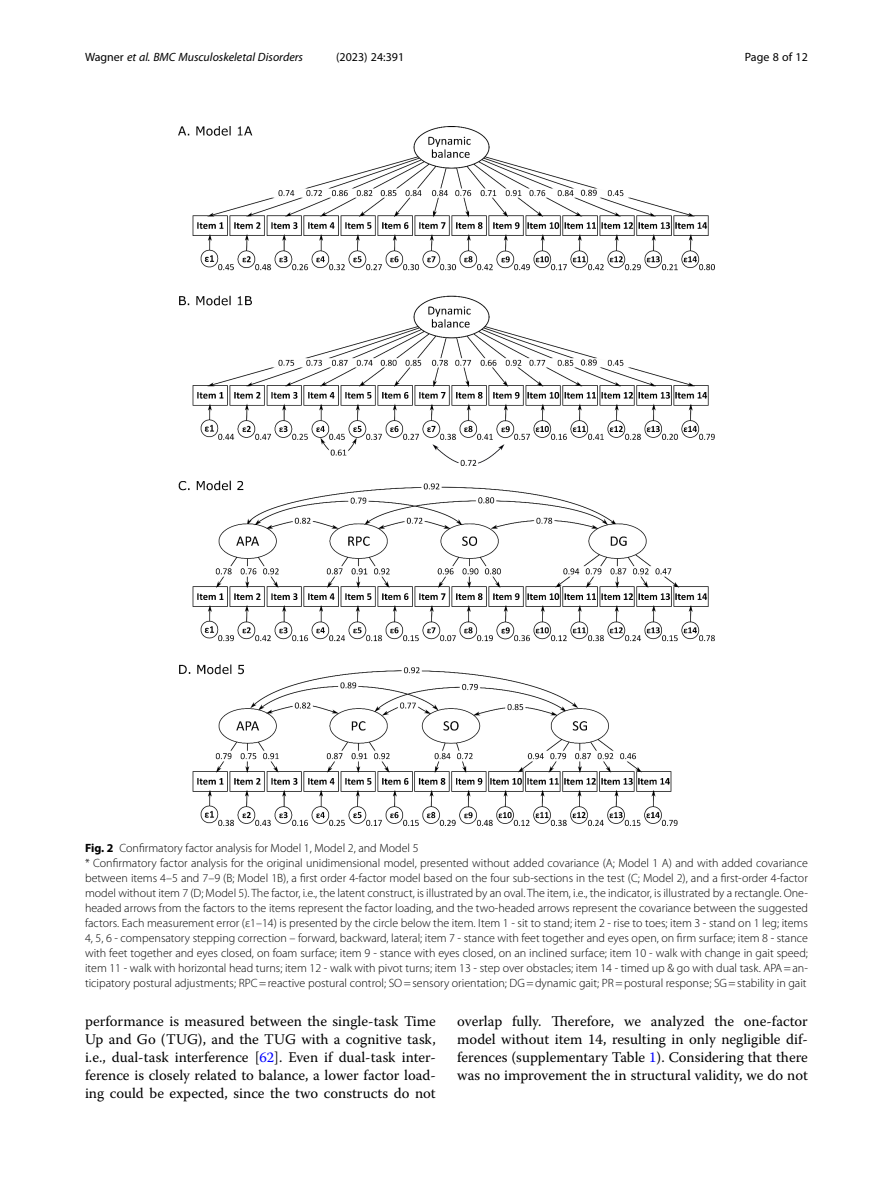
<style>
.page{position:relative;width:893px;height:1191px;background:#fff}
.page>*{position:absolute;margin:0;border:0;box-sizing:border-box;transform-origin:0 0}
.Body_Text_Indent{font:14.7px/18px "Warnock Pro";color:#000;text-align:justify}
.Figure_Caption{font:300 12px/15px "Myriad Pro";color:#000;text-align:justify}
.t1{font:italic 12px "Myriad Pro";color:#000}
.t2{font:12px "Myriad Pro";color:#000}
.s1{font-style:normal}
.s2{font-weight:700}
.s3{color:#00f}
</style>
<div class="page">
<img style="left:178px;top:126px;width:536px;height:699px">
<p class="t1" style="left:85px;top:50px;width:220px"><span class="s1">Wagner</span> et al. BMC Musculoskeletal Disorders</p>
<p class="t2" style="left:336px;top:50px;width:70px">(2023) 24:391</p>
<p class="t2" style="left:745px;top:50px;width:65px">Page 8 of 12</p>
<p class="Figure_Caption" style="left:85px;top:841px;width:335px"><span class="s2">Fig. 2</span> Confirmatory factor analysis for Model 1, Model 2, and Model 5</p>
<p class="Figure_Caption" style="left:85px;top:856px;width:724px">* Confirmatory factor analysis for the original unidimensional model, presented without added covariance (A; Model 1 A) and with added covariance between items 4–5 and 7–9 (B; Model 1B), a first order 4-factor model based on the four sub-sections in the test (C; Model 2), and a first-order 4-factor model without item 7 (D; Model 5). The factor, i.e., the latent construct, is illustrated by an oval. The item, i.e., the indicator, is illustrated by a rectangle. One&shy;headed arrows from the factors to the items represent the factor loading, and the two-headed arrows represent the covariance between the suggested factors. Each measurement error (ε1–14) is presented by the circle below the item. Item 1 - sit to stand; item 2 - rise to toes; item 3 - stand on 1 leg; items 4, 5, 6 - compensatory stepping correction – forward, backward, lateral; item 7 - stance with feet together and eyes open, on firm surface; item 8 - stance with feet together and eyes closed, on foam surface; item 9 - stance with eyes closed, on an inclined surface; item 10 - walk with change in gait speed; item 11 - walk with horizontal head turns; item 12 - walk with pivot turns; item 13 - step over obstacles; item 14 - timed up &amp; go with dual task. APA=an&shy;ticipatory postural adjustments; RPC=reactive postural control; SO=sensory orientation; DG=dynamic gait; PR=postural response; SG=stability in gait</p>
<p class="Body_Text_Indent" style="left:85px;top:1012px;width:352px">performance is measured between the single-task Time Up and Go (TUG), and the TUG with a cognitive task, i.e., dual-task interference [<span class="s3">62</span>]. Even if dual-task inter&shy;ference is closely related to balance, a lower factor load&shy;ing could be expected, since the two constructs do not</p>
<p class="Body_Text_Indent" style="left:457px;top:1012px;width:352px">overlap fully. Therefore, we analyzed the one-factor model without item 14, resulting in only negligible dif&shy;ferences (supplementary Table <span class="s3">1</span>). Considering that there was no improvement the in structural validity, we do not</p>
</div>
